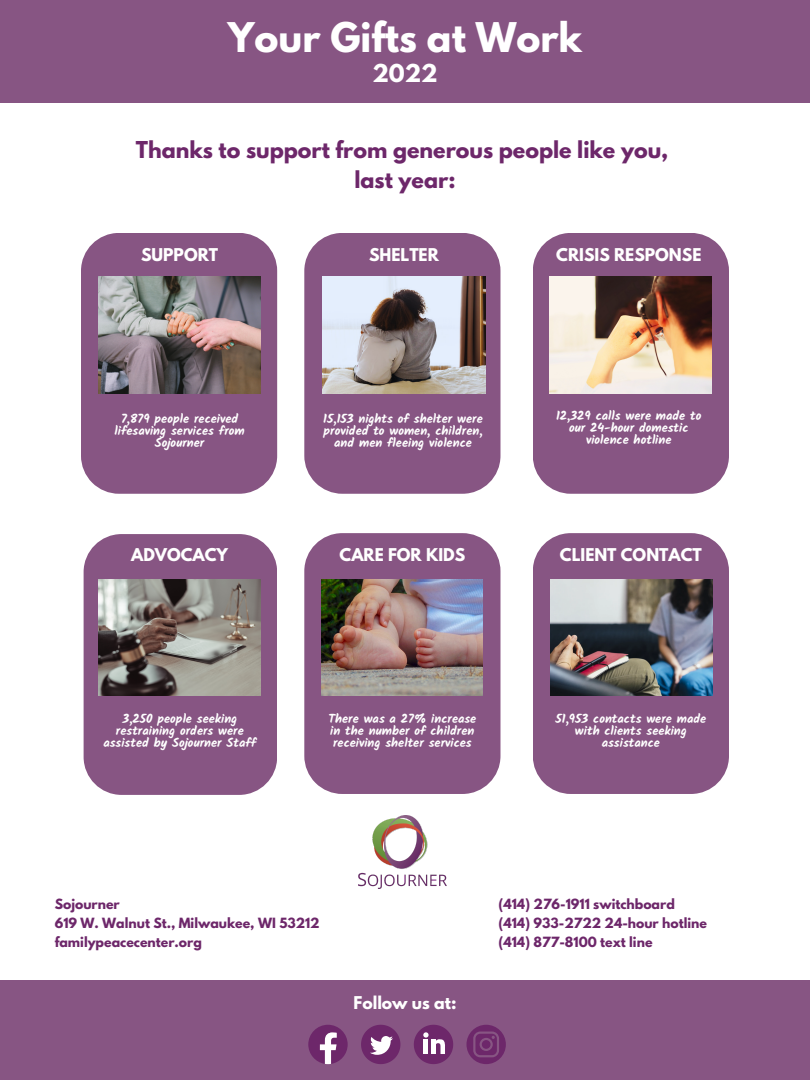
<style>
.page{position:relative;width:810px;height:1080px;background:#fff}
.page>*{position:absolute;margin:0;border:0;box-sizing:border-box;transform-origin:0 0}
.t1{font:700 36.25px "League Spartan";color:#fff}
.t2{font:700 21.88px "League Spartan";color:#fff}
.t3{font:700 20.62px/30.5px "League Spartan";color:#6d276a;text-align:center}
.t4{font:700 15.62px "League Spartan";color:#fff}
.t5{font:700 12.5px/12.2px "Kalam";color:#fff;text-align:center}
.t6{font:700 12.5px/18.8px "League Spartan";color:#6d276a}
</style>
<div class="page">
<div style="left:0;top:980px;width:810px;height:100px;background:#875583"></div>
<div style="left:81px;top:233px;width:196px;height:261px;background:#875583"></div>
<img style="left:99px;top:277px;width:162px;height:117px">
<div style="left:84px;top:534px;width:193px;height:261px;background:#875583;border-radius:38px"></div>
<img style="left:99px;top:579px;width:162px;height:116px">
<div style="left:304px;top:533px;width:196px;height:261px;background:#875583"></div>
<div style="left:533px;top:533px;width:196px;height:261px;background:#875583"></div>
<div style="left:304px;top:233px;width:196px;height:261px;background:#875583"></div>
<img style="left:323px;top:277px;width:162px;height:117px">
<div style="left:533px;top:233px;width:196px;height:261px;background:#875583"></div>
<img style="left:550px;top:277px;width:162px;height:117px">
<div style="left:0;top:0;width:810px;height:102px;background:#875583"></div>
<img style="left:358px;top:816px;width:88px;height:73px">
<svg style="left:308px;top:1025px;width:40px;height:39px"></svg>
<svg style="left:361px;top:1025px;width:39px;height:39px"></svg>
<svg style="left:414px;top:1025px;width:39px;height:39px"></svg>
<svg style="left:466px;top:1025px;width:40px;height:39px"></svg>
<img style="left:322px;top:579px;width:161px;height:117px">
<img style="left:550px;top:579px;width:162px;height:117px">
<h1 class="t1" style="left:228px;top:19px;width:356px">Your Gifts at Work</h1>
<h2 class="t2" style="left:372px;top:62px;width:67px">2022</h2>
<h3 class="t3" style="left:136px;top:137px;width:534px">Thanks to support from generous people like you, last year:</h3>
<p class="t4" style="left:141px;top:247px;width:79px">SUPPORT</p>
<p class="t5" style="left:114px;top:412px;width:132px">7,879 people received lifesaving services from<br>Sojourner</p>
<p class="t4" style="left:369px;top:247px;width:71px">SHELTER</p>
<p class="t5" style="left:323px;top:412px;width:161px">15,153 nights of shelter were provided to women, children, and men fleeing violence</p>
<p class="t4" style="left:556px;top:247px;width:147px">CRISIS RESPONSE</p>
<p class="t5" style="left:556px;top:409px;width:147px">12,329 calls were made to our 24-hour domestic violence hotline</p>
<p class="t4" style="left:131px;top:547px;width:99px">ADVOCACY</p>
<p class="t4" style="left:340px;top:547px;width:127px">CARE FOR KIDS</p>
<p class="t4" style="left:560px;top:547px;width:143px">CLIENT CONTACT</p>
<p class="t5" style="left:103px;top:712px;width:155px">3,250 people seeking restraining orders were assisted by Sojourner Staff</p>
<p class="t5" style="left:328px;top:712px;width:150px;text-align:left">There was a 27% increase in the number of children receiving shelter services</p>
<p class="t5" style="left:556px;top:713px;width:152px">51,953 contacts were made with clients seeking assistance</p>
<p class="t6" style="left:55px;top:897px;width:266px">Sojourner<br>619 W. Walnut St., Milwaukee, WI 53212 familypeacecenter.org</p>
<p class="t6" style="left:498px;top:897px;width:210px">(414) 276-1911 switchboard (414) 933-2722 24-hour hotline (414) 877-8100 text line</p>
<p class="t4" style="left:354px;top:995px;width:104px">Follow us at:</p>
</div>
